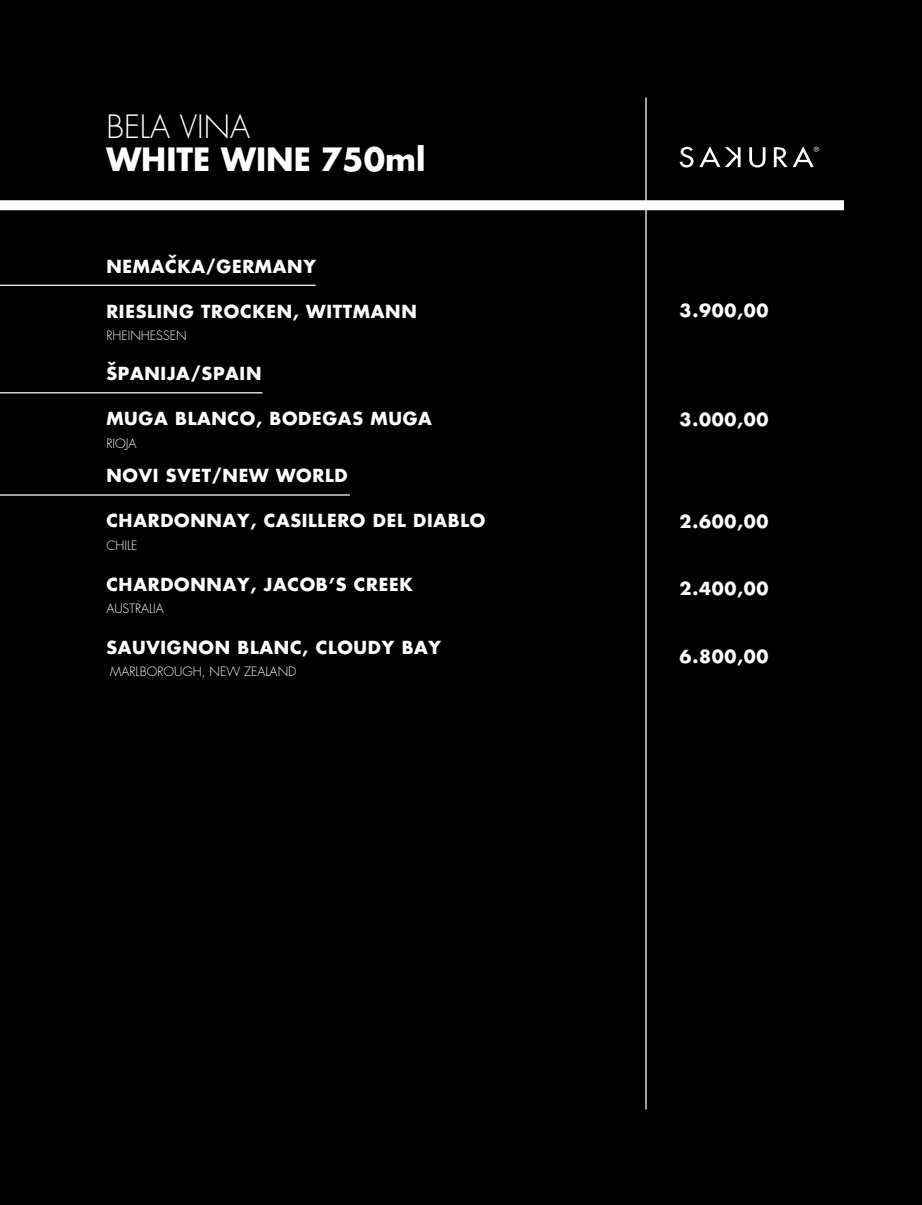
<style>
.page{position:relative;width:922px;height:1205px;background:#fff}
.page>*{position:absolute;margin:0;border:0;box-sizing:border-box;transform-origin:0 0}
.t1{font:700 31.25px "App Futura";color:#fff}
.t2{font:300 31.25px "App Futura";color:#fff}
.t3{font:700 17.5px "App Futura";letter-spacing:.04em;color:#fff}
.t4{font:300 12.5px "App Futura";color:#fff}
</style>
<div class="page">
<div style="left:0;top:0;width:921px;height:1205px;background:#000"></div>
<svg style="left:679px;top:147px;width:14px;height:20px"></svg>
<svg style="left:699px;top:146px;width:41px;height:21px"></svg>
<svg style="left:749px;top:147px;width:16px;height:20px"></svg>
<svg style="left:773px;top:146px;width:46px;height:21px"></svg>
<hr style="left:645px;top:97px;width:1px;height:1012px;background:#fff">
<hr style="left:0;top:285px;width:315px;height:1px;background:#fff">
<hr style="left:0;top:392px;width:262px;height:1px;background:#fff">
<hr style="left:0;top:494px;width:350px;height:2px;background:#fff">
<div style="left:0;top:200px;width:843px;height:10px;background:#fff"></div>
<h1 class="t2" style="left:106px;top:106px;width:145px">BELA VINA</h1>
<h1 class="t1" style="left:106px;top:138px;width:320px">WHITE WINE 750ml</h1>
<p class="t3" style="left:106px;top:254px;width:211px">NEMA»KA/GERMANY</p>
<p class="t3" style="left:106px;top:299px;width:312px">RIESLING TROCKEN, WITTMANN</p>
<p class="t4" style="left:106px;top:328px;width:82px">RHEINHESSEN</p>
<p class="t3" style="left:106px;top:361px;width:156px">ŠPANIJA/SPAIN</p>
<p class="t3" style="left:106px;top:406px;width:327px">MUGA BLANCO, BODEGAS MUGA</p>
<p class="t4" style="left:106px;top:435px;width:32px">RIOJA</p>
<p class="t3" style="left:106px;top:464px;width:243px">NOVI SVET/NEW WORLD</p>
<p class="t3" style="left:106px;top:509px;width:380px">CHARDONNAY, CASILLERO DEL DIABLO</p>
<p class="t4" style="left:106px;top:537px;width:33px">CHILE</p>
<p class="t3" style="left:106px;top:572px;width:308px">CHARDONNAY, JACOB’S CREEK</p>
<p class="t4" style="left:106px;top:600px;width:59px">AUSTRALIA</p>
<p class="t3" style="left:106px;top:635px;width:336px">SAUVIGNON BLANC, CLOUDY BAY</p>
<p class="t4" style="left:110px;top:663px;width:187px">MARLBOROUGH, NEW ZEALAND</p>
<p class="t3" style="left:679px;top:298px;width:90px">3.900,00</p>
<p class="t3" style="left:679px;top:407px;width:90px">3.000,00</p>
<p class="t3" style="left:679px;top:509px;width:90px">2.600,00</p>
<p class="t3" style="left:679px;top:576px;width:90px">2.400,00</p>
<p class="t3" style="left:679px;top:644px;width:90px">6.800,00</p>
</div>
